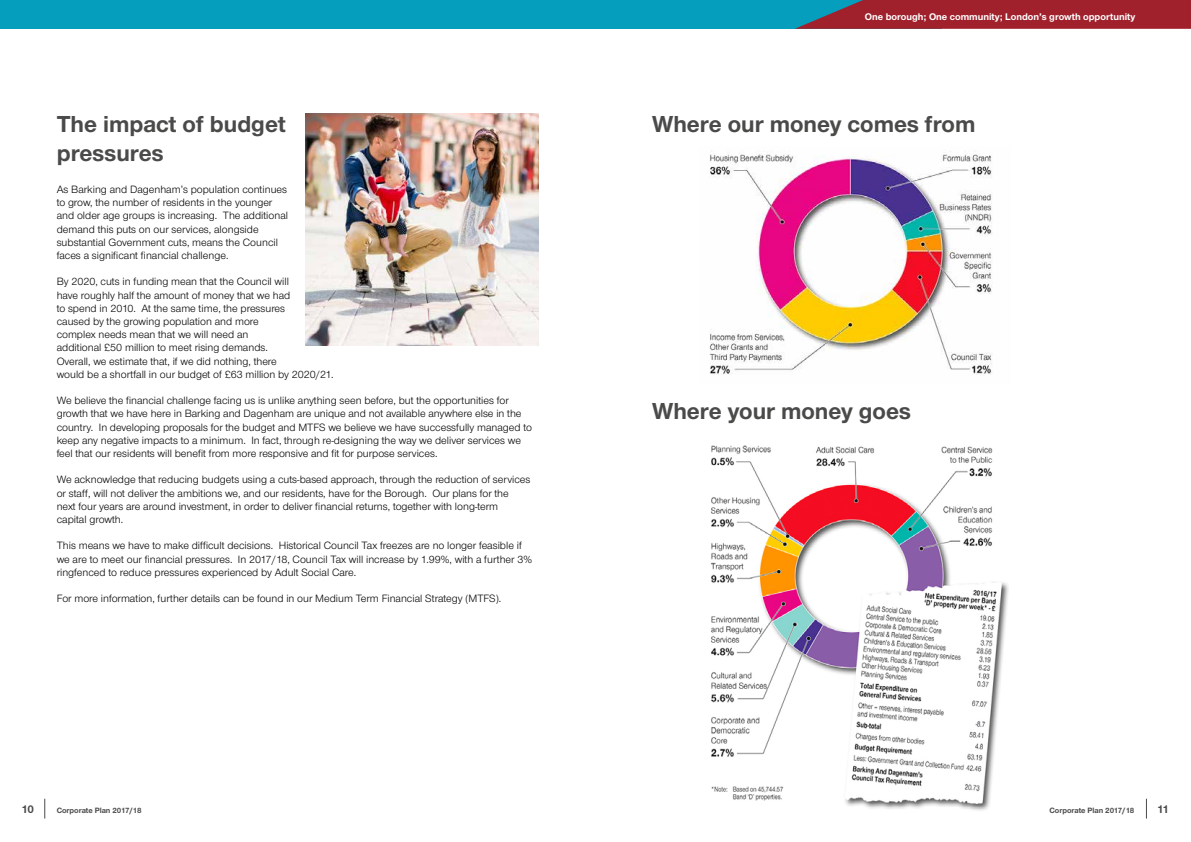
<style>
.page{position:relative;width:1191px;height:842px;background:#fff}
.page>*{position:absolute;margin:0;border:0;box-sizing:border-box;transform-origin:0 0}
.t1{font:700 24px/28.8px "Nimbus Sans Novus T";color:#4a4a49}
.t2{font:700 11.7px "Nimbus Sans Novus T";color:#4a4a49}
.t3{font:11px/13.2px "Nimbus Sans Novus T";color:#000}
.t4{font:700 10px "Nimbus Sans Novus T";color:#fff}
.t5{font:700 8px "Nimbus Sans Novus T";color:#4a4a49}
</style>
<div class="page">
<svg style="left:45px;top:799px;width:1px;height:19px"></svg>
<svg style="left:1146px;top:799px;width:1px;height:19px"></svg>
<div style="left:0;top:0;width:941px;height:29px;background:#059ebd"></div>
<svg style="left:795px;top:0;width:396px;height:29px;background:#922c39"></svg>
<img style="left:305px;top:114px;width:234px;height:232px">
<img style="left:709px;top:151px;width:283px;height:224px">
<img style="left:711px;top:445px;width:298px;height:366px">
<h1 class="t1" style="left:57px;top:109px;width:231px">The impact of budget pressures</h1>
<p class="t3" style="left:57px;top:183px;width:233px">As Barking and Dagenham’s population continues to grow, the number of residents in the younger and older age groups is increasing. The additional demand this puts on our services, alongside substantial Government cuts, means the Council faces a significant financial challenge.</p>
<p class="t3" style="left:57px;top:275px;width:278px">By 2020, cuts in funding mean that the Council will<br>have roughly half the amount of money that we had<br>to spend in 2010. At the same time, the pressures<br>caused by the growing population and more<br>complex needs mean that we will need an<br>additional £50 million to meet rising demands.<br>Overall, we estimate that, if we did nothing, there<br>would be a shortfall in our budget of £63 million by 2020/21.</p>
<p class="t3" style="left:57px;top:394px;width:477px">We believe the financial challenge facing us is unlike anything seen before, but the opportunities for growth that we have here in Barking and Dagenham are unique and not available anywhere else in the country. In developing proposals for the budget and MTFS we believe we have successfully managed to keep any negative impacts to a minimum. In fact, through re-designing the way we deliver services we feel that our residents will benefit from more responsive and fit for purpose services.</p>
<p class="t3" style="left:57px;top:473px;width:475px">We acknowledge that reducing budgets using a cuts-based approach, through the reduction of services or staff, will not deliver the ambitions we, and our residents, have for the Borough. Our plans for the next four years are around investment, in order to deliver financial returns, together with long-term capital growth.</p>
<p class="t3" style="left:57px;top:539px;width:477px">This means we have to make difficult decisions. Historical Council Tax freezes are no longer feasible if we are to meet our financial pressures. In 2017/18, Council Tax will increase by 1.99%, with a further 3% ringfenced to reduce pressures experienced by Adult Social Care.</p>
<p class="t3" style="left:57px;top:592px;width:446px">For more information, further details can be found in our Medium Term Financial Strategy (MTFS).</p>
<p class="t4" style="left:865px;top:11px;width:272px">One borough; One community; London’s growth opportunity</p>
<h1 class="t1" style="left:652px;top:109px;width:325px">Where our money comes from</h1>
<h1 class="t1" style="left:652px;top:396px;width:260px">Where your money goes</h1>
<p class="t2" style="left:22px;top:802px;width:14px">10</p>
<p class="t5" style="left:57px;top:805px;width:86px">Corporate Plan 2017/18</p>
<p class="t5" style="left:1049px;top:805px;width:86px">Corporate Plan 2017/18</p>
<p class="t2" style="left:1157px;top:802px;width:13px">11</p>
</div>
